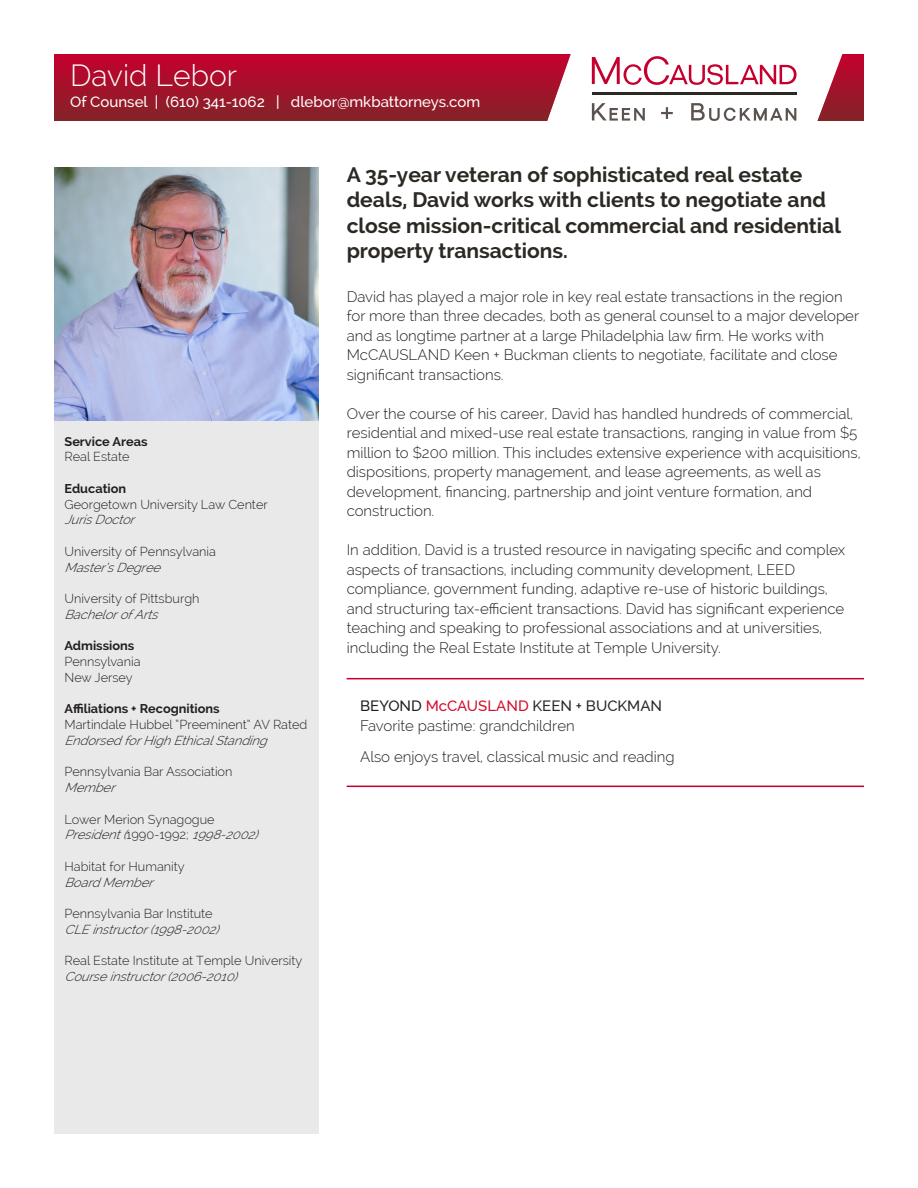
<style>
.page{position:relative;width:918px;height:1188px;background:#fff}
.page>*{position:absolute;margin:0;border:0;box-sizing:border-box;transform-origin:0 0}
.Name{font:300 30px "Raleway";color:#fff}
.Intro{font:700 21px/25.5px "Raleway";color:#2c2823}
.Body_Copy{font:300 15px/19.5px "Raleway";color:#231f20}
.Beyond_text{font:300 15px "Raleway";color:#231f20}
.Contact_Info{font:500 15px "Raleway";color:#fff}
.Beyond_title{font:500 15px "Raleway";color:#2c2823}
.Details_body_copy{font:300 12.75px "Raleway";color:#231f20}
.Details_body_copy-2{font:italic 300 12.75px "Raleway";color:#231f20}
.subheads{font:700 12.75px "Raleway";color:#231f20}
.s1{font-style:normal}
.s2{color:#231f20}
.s3{color:#d30d2b}
</style>
<div class="page">
<div style="left:54px;top:421px;width:265px;height:713px;background:#eae9e9"></div>
<img style="left:54px;top:168px;width:265px;height:253px">
<svg style="left:54px;top:54px;width:517px;height:67px;background:#a6162f"></svg>
<svg style="left:818px;top:54px;width:46px;height:67px"></svg>
<svg style="left:592px;top:56px;width:205px;height:29px"></svg>
<svg style="left:592px;top:103px;width:53px;height:18px"></svg>
<svg style="left:661px;top:107px;width:12px;height:12px"></svg>
<svg style="left:691px;top:103px;width:105px;height:18px"></svg>
<hr style="left:592px;top:93px;width:205px;height:2px;background:#2c2823">
<hr style="left:347px;top:786px;width:517px;height:1px;background:#c5002e">
<hr style="left:347px;top:678px;width:517px;height:1px;background:#c5002e">
<p class="Name" style="left:70px;top:58px;width:168px">David Lebor</p>
<p class="Contact_Info" style="left:70px;top:93px;width:412px">Of Counsel | (610) 341-1062 | dlebor@mkbattorneys.com</p>
<p class="subheads" style="left:64px;top:434px;width:85px">Service Areas</p>
<p class="Details_body_copy" style="left:64px;top:449px;width:67px">Real Estate</p>
<p class="subheads" style="left:64px;top:481px;width:63px">Education</p>
<p class="Details_body_copy" style="left:64px;top:497px;width:205px">Georgetown University Law Center</p>
<p class="Details_body_copy-2" style="left:64px;top:512px;width:76px">JurisDoctor</p>
<p class="Details_body_copy" style="left:64px;top:544px;width:153px">University of Pennsylvania</p>
<p class="Details_body_copy-2" style="left:64px;top:560px;width:102px">Master’sDegree</p>
<p class="Details_body_copy" style="left:64px;top:591px;width:136px">University of Pittsburgh</p>
<p class="Details_body_copy-2" style="left:64px;top:607px;width:100px">BachelorofArts</p>
<p class="subheads" style="left:64px;top:639px;width:71px">Admissions</p>
<p class="Details_body_copy" style="left:64px;top:654px;width:78px">Pennsylvania</p>
<p class="Details_body_copy" style="left:64px;top:670px;width:70px">New Jersey</p>
<p class="subheads" style="left:64px;top:702px;width:157px">Affiliations + Recognitions</p>
<p class="Details_body_copy" style="left:64px;top:717px;width:244px">Martindale Hubbel “Preeminent” AV Rated</p>
<p class="Details_body_copy-2" style="left:64px;top:733px;width:209px">EndorsedforHighEthicalStanding</p>
<p class="Details_body_copy" style="left:64px;top:764px;width:169px">Pennsylvania Bar Association</p>
<p class="Details_body_copy-2" style="left:64px;top:780px;width:57px">Member</p>
<p class="Details_body_copy" style="left:64px;top:812px;width:152px">Lower Merion Synagogue</p>
<p class="Details_body_copy-2" style="left:64px;top:827px;width:200px">President(<span class="s1">1 9 9 0 - 1 9 9 2 ;</span> 1998-2002)</p>
<p class="Details_body_copy" style="left:64px;top:859px;width:122px">Habitat for Humanity</p>
<p class="Details_body_copy-2" style="left:64px;top:875px;width:95px">BoardMember</p>
<p class="Details_body_copy" style="left:64px;top:906px;width:150px">Pennsylvania Bar Institute</p>
<p class="Details_body_copy-2" style="left:64px;top:922px;width:161px">CLEinstructor(1998-2002)</p>
<p class="Details_body_copy" style="left:64px;top:953px;width:239px">Real Estate Institute at Temple University</p>
<p class="Details_body_copy-2" style="left:64px;top:969px;width:179px">Courseinstructor(2006-2010)</p>
<p class="Intro" style="left:347px;top:162px;width:496px">A 35-year veteran of sophisticated real estate deals, David works with clients to negotiate and close mission-critical commercial and residential property transactions.</p>
<p class="Body_Copy" style="left:347px;top:287px;width:514px">David has played a major role in key real estate transactions in the region for more than three decades, both as general counsel to a major developer and as longtime partner at a large Philadelphia law firm. He works with McCAUSLAND Keen + Buckman clients to negotiate, facilitate and close significant transactions.</p>
<p class="Body_Copy" style="left:347px;top:404px;width:515px">Over the course of his career, David has handled hundreds of commercial, residential and mixed-use real estate transactions, ranging in value from $5 million to $200 million. This includes extensive experience with acquisitions, dispositions, property management, and lease agreements, as well as development, financing, partnership and joint venture formation, and construction.</p>
<p class="Body_Copy" style="left:347px;top:540px;width:500px">In addition, David is a trusted resource in navigating specific and complex aspects of transactions, including community development, LEED compliance, government funding, adaptive re-use of historic buildings, and structuring tax-efficient transactions. David has significant experience teaching and speaking to professional associations and at universities, including the Real Estate Institute at Temple University.</p>
<p class="Beyond_title" style="left:360px;top:697px;width:303px"><span class="s2">BEYOND</span> <span class="s3">McCAUSLAND</span> KEEN + BUCKMAN</p>
<p class="Beyond_text" style="left:360px;top:717px;width:216px">Favorite pastime: grandchildren</p>
<p class="Beyond_text" style="left:360px;top:748px;width:316px">Also enjoys travel, classical music and reading</p>
</div>
